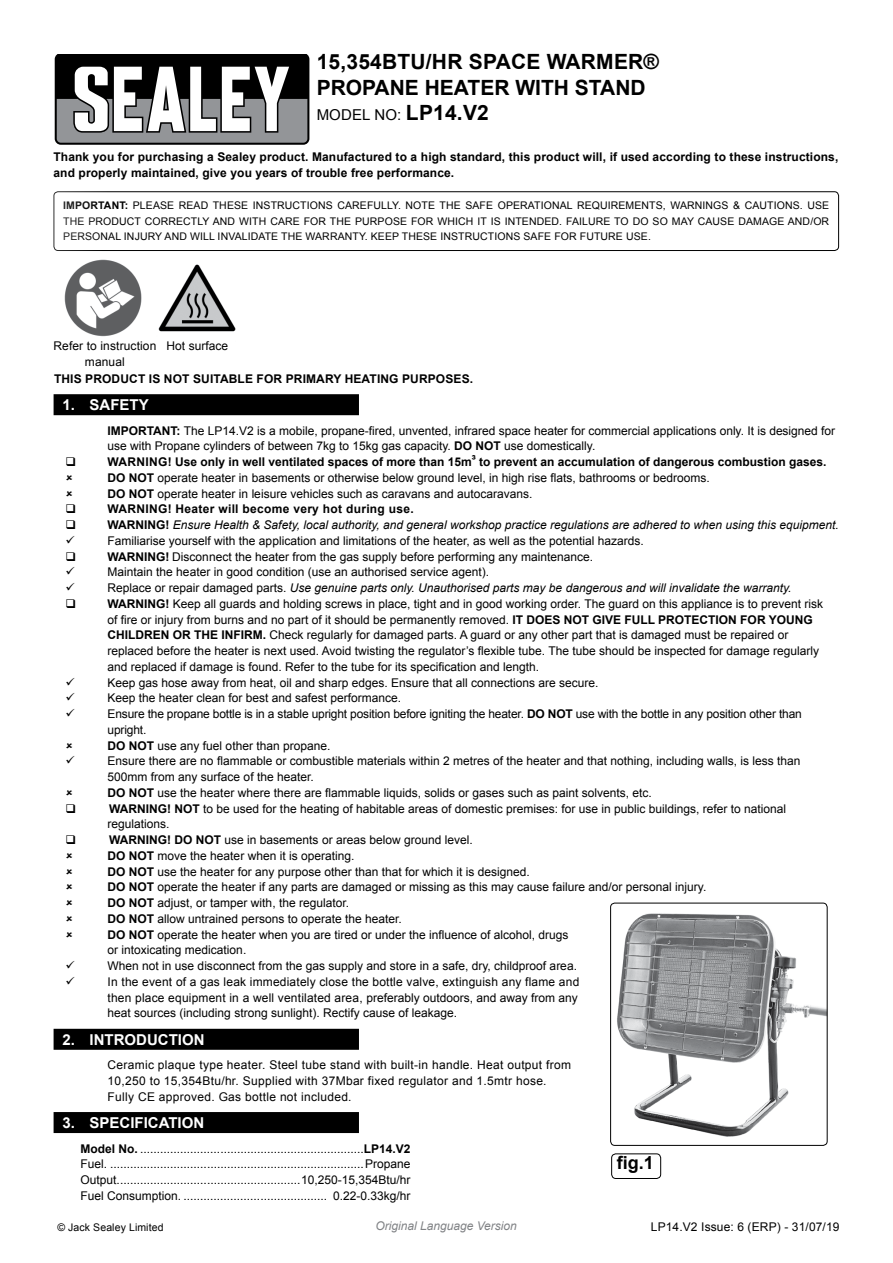
<style>
.page{position:relative;width:893px;height:1263px;background:#fff}
.page>*{position:absolute;margin:0;border:0;box-sizing:border-box;transform-origin:0 0}
.t1{font:700 21px "Arial";letter-spacing:.01em;color:#000}
.t2{font:700 18px "Arial";color:#000}
.t3{font:700 15px "Arial";color:#fff}
.t4{font:15px "Arial";letter-spacing:.01em;color:#000}
.t5{font:12px/15.8px "Arial";color:#000}
.t6{font:700 12px/15.8px "Arial";letter-spacing:.01em;color:#000}
.t7{font:12px/15.8px "Arial";letter-spacing:.025em;color:#000}
.t8{font:italic 12px "Arial";color:#808285}
.t9{font:10.5px/15.8px "Arial";letter-spacing:.01em;color:#000;text-align:justify}
.s1{font-weight:700;font-size:21px}
.s2{font-weight:700}
.s3{font-style:italic}
</style>
<div class="page">
<img style="left:64px;top:259px;width:78px;height:78px">
<img style="left:158px;top:264px;width:78px;height:68px">
<div style="left:54px;top:394px;width:305px;height:21px;background:#000"></div>
<div style="left:54px;top:1029px;width:305px;height:21px;background:#000"></div>
<div style="left:54px;top:1112px;width:305px;height:21px;background:#000"></div>
<div style="left:611px;top:1153px;width:50px;height:26px;border:1px solid #000;border-radius:4px"></div>
<div style="left:54px;top:191px;width:785px;height:60px;border:1px solid #000;border-radius:4px"></div>
<svg style="left:55px;top:54px;width:254px;height:90px"></svg>
<img style="left:617px;top:913px;width:208px;height:224px">
<div style="left:610px;top:903px;width:217px;height:243px;border:1px solid #000;border-radius:4px"></div>
<h1 class="t1" style="left:317px;top:48px;width:168px">15,354BTU/HR space</h1>
<h1 class="t1" style="left:547px;top:48px;width:18px">warmer</h1>
<h1 class="t1" style="left:644px;top:48px;width:17px">®</h1>
<h1 class="t1" style="left:317px;top:74px;width:30px">propane</h1>
<h1 class="t1" style="left:425px;top:74px;width:15px">heater</h1>
<h1 class="t1" style="left:515px;top:74px;width:14px">with</h1>
<h1 class="t1" style="left:575px;top:74px;width:15px">stand</h1>
<p class="t4" style="left:317px;top:105px;width:174px">mODEL NO: <span class="s1">LP14.V2</span></p>
<p class="t6" style="left:53px;top:149px;width:786px">Thank you for purchasing a Sealey product. Manufactured to a high standard, this product will, if used according to these instructions, and properly maintained, give you years of trouble free performance.</p>
<p class="t9" style="left:63px;top:197px;width:767px"><span class="s2">IMPORTANT:</span> PLEASE READ THESE INSTRUCTIONS CAREFULLY. NOTE THE SAFE OPERATIONAL REQUIREMENTS, WARNINGS &amp; CAUTIONS. USE THE PRODUCT CORRECTLY AND WITH CARE FOR THE PURPOSE FOR WHICH IT IS INTENDED. FAILURE TO DO SO MAY CAUSE DAMAGE AND/OR PERSONAL INJURY AND WILL INVALIDATE THE WARRANTY. KEEP THESE INSTRUCTIONS SAFE FOR FUTURE USE.</p>
<p class="t5" style="left:166px;top:338px;width:63px">Hot surface</p>
<p class="t6" style="left:54px;top:371px;width:421px">THIS PRODUCT IS NOT SUITABLE FOR PRIMARY HEATING PURPOSES.</p>
<p class="t3" style="left:63px;top:395px;width:86px">1. sAfeTy</p>
<p class="t5" style="left:108px;top:423px;width:733px"><span class="s2">IMPORTANT:</span> The LP14.V2 is a mobile, propane-fired, unvented, infrared space heater for commercial applications only. It is designed for use with Propane cylinders of between 7kg to 15kg gas capacity. <span class="s2">DO NOT</span> use domestically.<br><span class="s2">WARNING! Use only in well ventilated spaces of more than 15m</span><sup>³</sup> <span class="s2">to prevent an accumulation of dangerous combustion gases.<br>DO NOT</span> operate heater in basements or otherwise below ground level, in high rise flats, bathrooms or bedrooms.<br><span class="s2">DO NOT</span> operate heater in leisure vehicles such as caravans and autocaravans.<br><span class="s2">WARNING! Heater will become very hot during use.<br>WARNING!</span> <span class="s3">Ensure Health &amp; Safety, local authority, and general workshop practice regulations are adhered to when using this equipment.<br></span>Familiarise yourself with the application and limitations of the heater, as well as the potential hazards.<br><span class="s2">WARNING!</span> Disconnect the heater from the gas supply before performing any maintenance.<br>Maintain the heater in good condition (use an authorised service agent).<br>Replace or repair damaged parts. <span class="s3">Use genuine parts only. Unauthorised parts may be dangerous and will invalidate the warranty.<br></span><span class="s2">WARNING!</span> Keep all guards and holding screws in place, tight and in good working order. The guard on this appliance is to prevent risk<br>of fire or injury from burns and no part of it should be permanently removed. <span class="s2">IT DOES NOT GIVE FULL PROTECTION FOR YOUNG CHILDREN OR THE INFIRM.</span> Check regularly for damaged parts. A guard or any other part that is damaged must be repaired or<br>replaced before the heater is next used. Avoid twisting the regulator’s flexible tube. The tube should be inspected for damage regularly and replaced if damage is found. Refer to the tube for its specification and length.<br>Keep gas hose away from heat, oil and sharp edges. Ensure that all connections are secure.<br>Keep the heater clean for best and safest performance.<br>Ensure the propane bottle is in a stable upright position before igniting the heater. <span class="s2">DO NOT</span> use with the bottle in any position other than upright.<br><span class="s2">DO NOT</span> use any fuel other than propane.<br>Ensure there are no flammable or combustible materials within 2 metres of the heater and that nothing, including walls, is less than 500mm from any surface of the heater.<br><span class="s2">DO NOT</span> use the heater where there are flammable liquids, solids or gases such as paint solvents, etc.<br><span class="s2">WARNING! NOT</span> to be used for the heating of habitable areas of domestic premises: for use in public buildings, refer to national regulations.<br><span class="s2">WARNING! DO NOT</span> use in basements or areas below ground level.<br><span class="s2">DO NOT</span> move the heater when it is operating.<br><span class="s2">DO NOT</span> use the heater for any purpose other than that for which it is designed.<br><span class="s2">DO NOT</span> operate the heater if any parts are damaged or missing as this may cause failure and/or personal injury.<br><span class="s2">DO NOT</span> adjust, or tamper with, the regulator.<br><span class="s2">DO NOT</span> allow untrained persons to operate the heater.<br><span class="s2">DO NOT</span> operate the heater when you are tired or under the influence of alcohol, drugs<br>or intoxicating medication.<br>When not in use disconnect from the gas supply and store in a safe, dry, childproof area.<br>In the event of a gas leak immediately close the bottle valve, extinguish any flame and<br>then place equipment in a well ventilated area, preferably outdoors, and away from any<br>heat sources (including strong sunlight). Rectify cause of leakage.</p>
<p class="t3" style="left:63px;top:1029px;width:38px">2. introduction</p>
<p class="t7" style="left:108px;top:1057px;width:465px">Ceramic plaque type heater. Steel tube stand with built-in handle. Heat output from<br>10,250 to 15,354Btu/hr. Supplied with 37Mbar fixed regulator and 1.5mtr hose.<br>Fully CE approved. Gas bottle not included.</p>
<p class="t3" style="left:63px;top:1113px;width:37px">3. specification</p>
<p class="t5" style="left:81px;top:1140px;width:331px;text-align:justify"><span class="s2">Model No.</span> ...................................................................<span class="s2">LP14.V2<br></span>Fuel. ............................................................................Propane Output.......................................................10,250-15,354Btu/hr Fuel Consumption. ........................................... 0.22-0.33kg/hr</p>
<h2 class="t2" style="left:617px;top:1151px;width:39px">fig.1</h2>
<p class="t5" style="left:53px;top:338px;width:104px;text-align:center">Refer to instruction manual</p>
<p class="t9" style="left:57px;top:1219px;width:108px">© Jack Sealey Limited</p>
<p class="t8" style="left:375px;top:1218px;width:143px">Original Language Version</p>
<p class="t5" style="left:651px;top:1219px;width:190px">LP14.V2 Issue: 6 (ERP) - 31/07/19</p>
</div>
